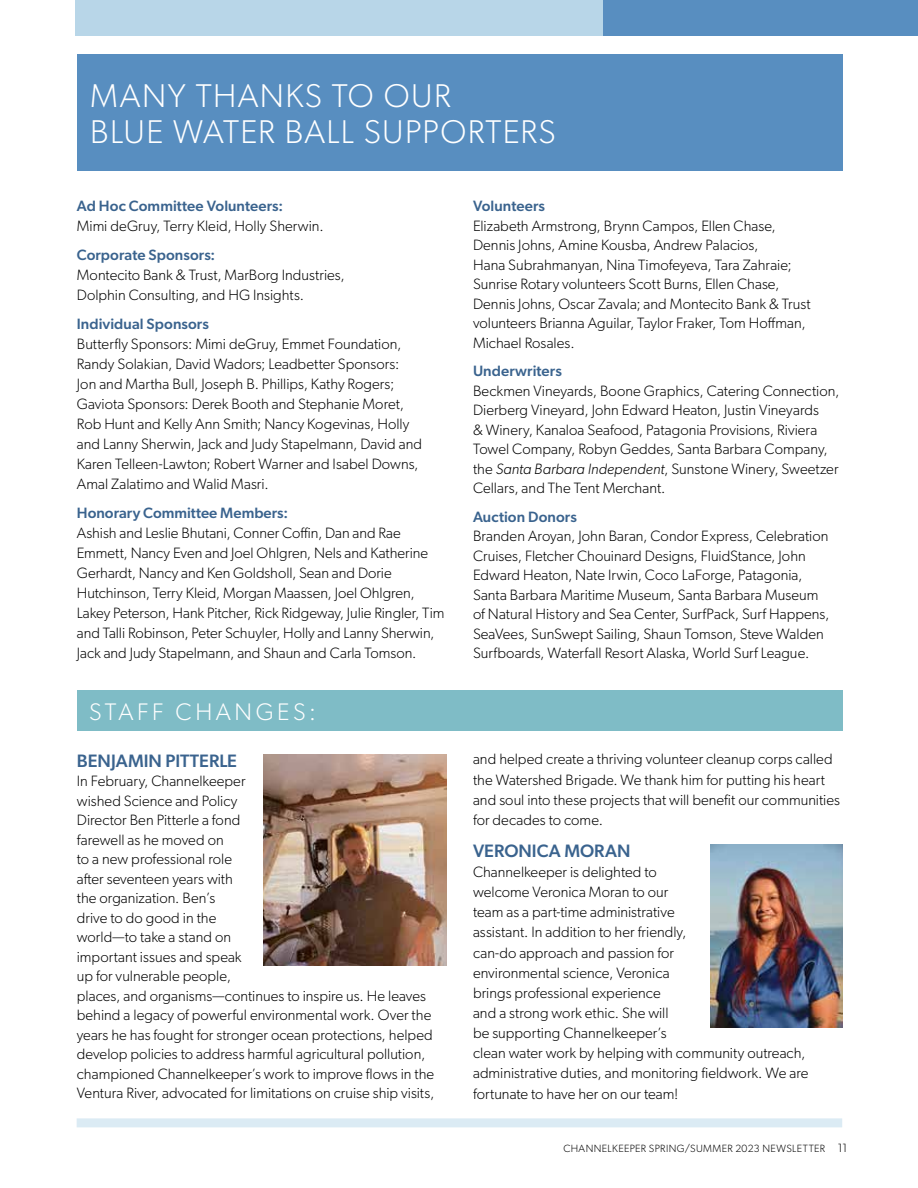
<style>
.page{position:relative;width:918px;height:1188px;background:#fff}
.page>*{position:absolute;margin:0;border:0;box-sizing:border-box;transform-origin:0 0}
.t1{font:300 33px/36px "Gibson";letter-spacing:.04em;color:#fff}
.t2{font:300 24px "Gibson";letter-spacing:.15em;color:#fff}
.t3{font:500 18px "Gibson";color:#3a638e}
.t4{font:300 15px/19.5px "Gibson";color:#000}
.t5{font:500 15px "Gibson";letter-spacing:.005em;color:#3a638e}
.t6{font:300 10.5px "Gibson";letter-spacing:.04em;color:#000}
.s1{font-style:italic}
.s2{font-size:12px}
</style>
<div class="page">
<div style="left:77px;top:54px;width:765px;height:117px;background:#588ec0"></div>
<div style="left:75px;top:0;width:528px;height:36px;background:#b8d6e8"></div>
<div style="left:603px;top:0;width:315px;height:36px;background:#588ec0"></div>
<img style="left:264px;top:754px;width:182px;height:212px">
<img style="left:711px;top:844px;width:131px;height:184px">
<div style="left:77px;top:1118px;width:765px;height:9px;background:#dbebf4"></div>
<div style="left:77px;top:690px;width:765px;height:41px;background:#7fbcc6"></div>
<h1 class="t1" style="left:90px;top:77px;width:467px">MANY THANKS TO OUR<br>BLUE WATER BALL SUPPORTERS</h1>
<p class="t5" style="left:77px;top:197px;width:208px">Ad Hoc Committee Volunteers:</p>
<p class="t4" style="left:77px;top:216px;width:248px">Mimi deGruy, Terry Kleid, Holly Sherwin.</p>
<p class="t5" style="left:77px;top:246px;width:140px">Corporate Sponsors:</p>
<p class="t4" style="left:77px;top:265px;width:270px;line-height:20px">Montecito Bank &amp; Trust, MarBorg Industries,<br>Dolphin Consulting, and HG Insights.</p>
<p class="t5" style="left:77px;top:315px;width:134px">Individual Sponsors</p>
<p class="t4" style="left:77px;top:334px;width:347px;line-height:20px">Butterfly Sponsors: Mimi deGruy, Emmet Foundation, Randy Solakian, David Wadors; Leadbetter Sponsors:<br>Jon and Martha Bull, Joseph B. Phillips, Kathy Rogers; Gaviota Sponsors: Derek Booth and Stephanie Moret, Rob Hunt and Kelly Ann Smith; Nancy Kogevinas, Holly and Lanny Sherwin, Jack and Judy Stapelmann, David and Karen Telleen-Lawton; Robert Warner and Isabel Downs, Amal Zalatimo and Walid Masri.</p>
<p class="t5" style="left:77px;top:504px;width:213px">Honorary Committee Members:</p>
<p class="t4" style="left:77px;top:523px;width:369px;line-height:20px">Ashish and Leslie Bhutani, Conner Coffin, Dan and Rae Emmett, Nancy Even and Joel Ohlgren, Nels and Katherine Gerhardt, Nancy and Ken Goldsholl, Sean and Dorie Hutchinson, Terry Kleid, Morgan Maassen, Joel Ohlgren, Lakey Peterson, Hank Pitcher, Rick Ridgeway, Julie Ringler, Tim and Talli Robinson, Peter Schuyler, Holly and Lanny Sherwin, Jack and Judy Stapelmann, and Shaun and Carla Tomson.</p>
<h2 class="t2" style="left:89px;top:697px;width:229px">STAFF CHANGES:</h2>
<p class="t3" style="left:77px;top:750px;width:162px">BENJAMIN PITTERLE</p>
<p class="t4" style="left:77px;top:771px;width:359px">In February, Channelkeeper<br>wished Science and Policy<br>Director Ben Pitterle a fond<br>farewell as he moved on<br>to a new professional role<br>after seventeen years with<br>the organization. Ben’s<br>drive to do good in the<br>world—to take a stand on<br>important issues and speak<br>up for vulnerable people,<br>places, and organisms—continues to inspire us. He leaves behind a legacy of powerful environmental work. Over the years he has fought for stronger ocean protections, helped develop policies to address harmful agricultural pollution, championed Channelkeeper’s work to improve flows in the Ventura River, advocated for limitations on cruise ship visits,</p>
<p class="t5" style="left:473px;top:197px;width:73px">Volunteers</p>
<p class="t4" style="left:473px;top:216px;width:339px">Elizabeth Armstrong, Brynn Campos, Ellen Chase, Dennis Johns, Amine Kousba, Andrew Palacios,<br>Hana Subrahmanyan, Nina Timofeyeva, Tara Zahraie; Sunrise Rotary volunteers Scott Burns, Ellen Chase, Dennis Johns, Oscar Zavala; and Montecito Bank &amp; Trust volunteers Brianna Aguilar, Taylor Fraker, Tom Hoffman, Michael Rosales.</p>
<p class="t5" style="left:473px;top:362px;width:90px">Underwriters</p>
<p class="t4" style="left:473px;top:381px;width:368px">Beckmen Vineyards, Boone Graphics, Catering Connection, Dierberg Vineyard, John Edward Heaton, Justin Vineyards<br>&amp; Winery, Kanaloa Seafood, Patagonia Provisions, Riviera Towel Company, Robyn Geddes, Santa Barbara Company, the <span class="s1">Santa Barbara Independent</span>, Sunstone Winery, Sweetzer Cellars, and The Tent Merchant.</p>
<p class="t5" style="left:473px;top:508px;width:105px">Auction Donors</p>
<p class="t4" style="left:473px;top:526px;width:358px">Branden Aroyan, John Baran, Condor Express, Celebration Cruises, Fletcher Chouinard Designs, FluidStance, John Edward Heaton, Nate Irwin, Coco LaForge, Patagonia, Santa Barbara Maritime Museum, Santa Barbara Museum of Natural History and Sea Center, SurfPack, Surf Happens, SeaVees, SunSwept Sailing, Shaun Tomson, Steve Walden Surfboards, Waterfall Resort Alaska, World Surf League.</p>
<p class="t4" style="left:473px;top:749px;width:369px;line-height:20.1px">and helped create a thriving volunteer cleanup corps called the Watershed Brigade. We thank him for putting his heart and soul into these projects that will benefit our communities for decades to come.</p>
<p class="t3" style="left:473px;top:840px;width:159px">VERONICA MORAN</p>
<p class="t4" style="left:473px;top:862px;width:337px;line-height:20.1px">Channelkeeper is delighted to<br>welcome Veronica Moran to our<br>team as a part-time administrative<br>assistant. In addition to her friendly,<br>can-do approach and passion for<br>environmental science, Veronica<br>brings professional experience<br>and a strong work ethic. She will<br>be supporting Channelkeeper’s<br>clean water work by helping with community outreach, administrative duties, and monitoring fieldwork. We are fortunate to have her on our team!</p>
<p class="t6" style="left:563px;top:1142px;width:286px">CHANNELKEEPER SPRING/SUMMER 2023 NEWSLETTER <span class="s2">11</span></p>
</div>
